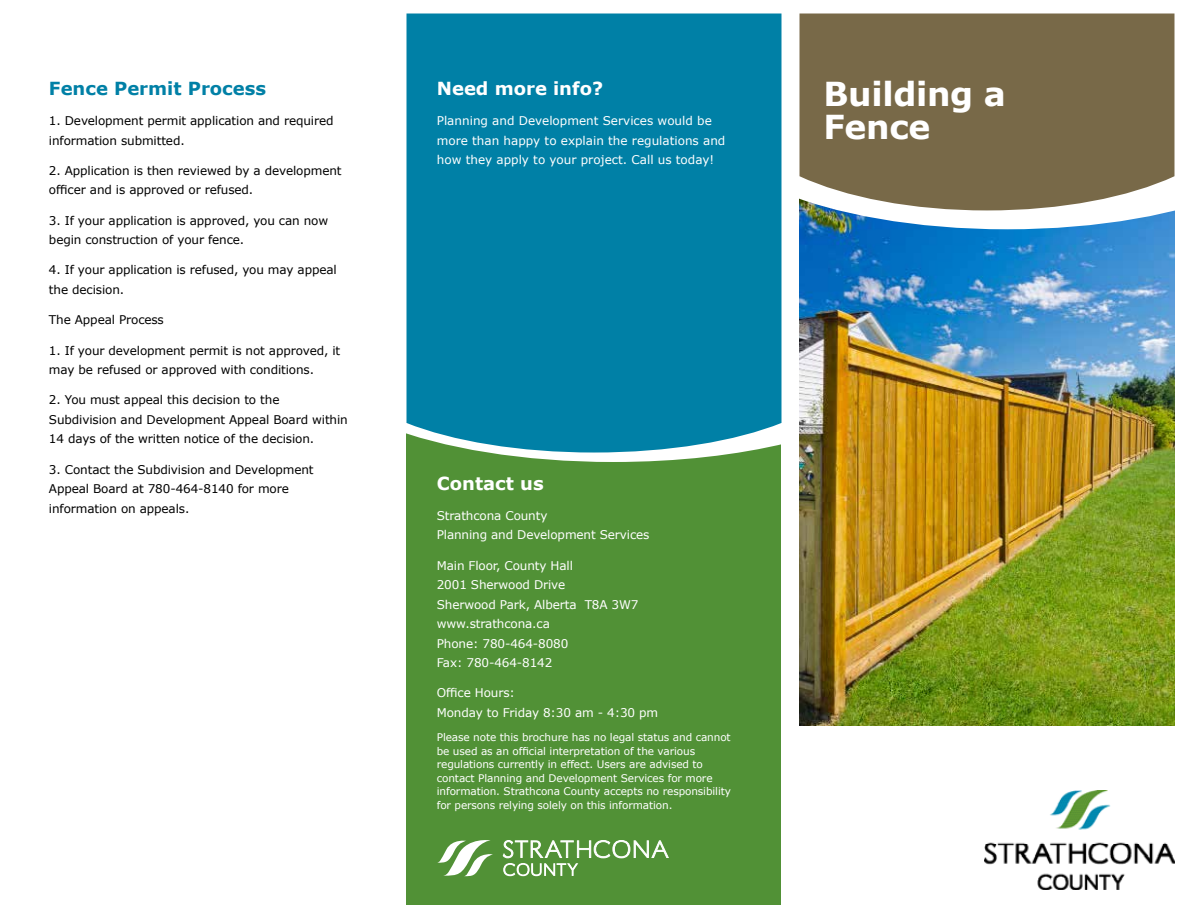
<style>
.page{position:relative;width:1188px;height:918px;background:#fff}
.page>*{position:absolute;margin:0;border:0;box-sizing:border-box;transform-origin:0 0}
.t1{font:700 33px/33px "Verdana";letter-spacing:-.01em;color:#fff}
.t2{font:700 18px "Verdana";color:#fff}
.t3{font:700 18px "Verdana";color:#0080a6}
.t4{font:12px/19.5px "Verdana";letter-spacing:-.01em;color:#000}
.t5{font:12px/19.5px "Verdana";letter-spacing:-.01em;color:#fff}
.t6{font:10.5px/13.5px "Verdana";letter-spacing:-.01em;color:#fff}
</style>
<div class="page">
<img style="left:800px;top:229px;width:374px;height:497px">
<div style="left:406px;top:375px;width:376px;height:529px;background:#519136"></div>
<img style="left:799px;top:44px;width:376px;height:185px">
<div style="left:800px;top:14px;width:375px;height:196px;background:#786948"></div>
<img style="left:985px;top:791px;width:189px;height:98px">
<svg style="left:503px;top:840px;width:166px;height:36px"></svg>
<svg style="left:437px;top:840px;width:56px;height:36px"></svg>
<svg style="left:492px;top:453px;width:290px;height:9px;fill:#fff"></svg>
<div style="left:406px;top:14px;width:376px;height:439px;background:#0080a6"></div>
<h2 class="t3" style="left:49px;top:75px;width:219px">Fence Permit Process</h2>
<p class="t4" style="left:49px;top:111px;width:286px">1. Development permit application and required information submitted.</p>
<p class="t4" style="left:49px;top:161px;width:294px">2. Application is then reviewed by a development officer and is approved or refused.</p>
<p class="t4" style="left:49px;top:210px;width:281px">3. If your application is approved, you can now begin construction of your fence.</p>
<p class="t4" style="left:49px;top:260px;width:289px">4. If your application is refused, you may appeal the decision.</p>
<p class="t4" style="left:49px;top:310px;width:116px">The Appeal Process</p>
<p class="t4" style="left:49px;top:340px;width:293px">1. If your development permit is not approved, it may be refused or approved with conditions.</p>
<p class="t4" style="left:49px;top:390px;width:300px">2. You must appeal this decision to the<br>Subdivision and Development Appeal Board within<br>14 days of the written notice of the decision.</p>
<p class="t4" style="left:49px;top:459px;width:266px">3. Contact the Subdivision and Development<br>Appeal Board at 780-464-8140 for more information on appeals.</p>
<h2 class="t2" style="left:437px;top:75px;width:168px">Need more info?</h2>
<p class="t5" style="left:437px;top:111px;width:290px">Planning and Development Services would be more than happy to explain the regulations and how they apply to your project. Call us today!</p>
<h2 class="t2" style="left:437px;top:470px;width:108px">Contact us</h2>
<p class="t5" style="left:437px;top:506px;width:214px">Strathcona County<br>Planning and Development Services</p>
<p class="t5" style="left:437px;top:555px;width:203px">Main Floor, County Hall<br>2001 Sherwood Drive<br>Sherwood Park, Alberta T8A 3W7 www.strathcona.ca<br>Phone: 780-464-8080<br>Fax: 780-464-8142</p>
<p class="t5" style="left:437px;top:683px;width:223px">Office Hours:<br>Monday to Friday 8:30 am - 4:30 pm</p>
<p class="t6" style="left:437px;top:731px;width:296px">Please note this brochure has no legal status and cannot be used as an official interpretation of the various regulations currently in effect. Users are advised to contact Planning and Development Services for more information. Strathcona County accepts no responsibility for persons relying solely on this information.</p>
<h1 class="t1" style="left:824px;top:77px;width:184px">Building a<br>Fence</h1>
</div>
